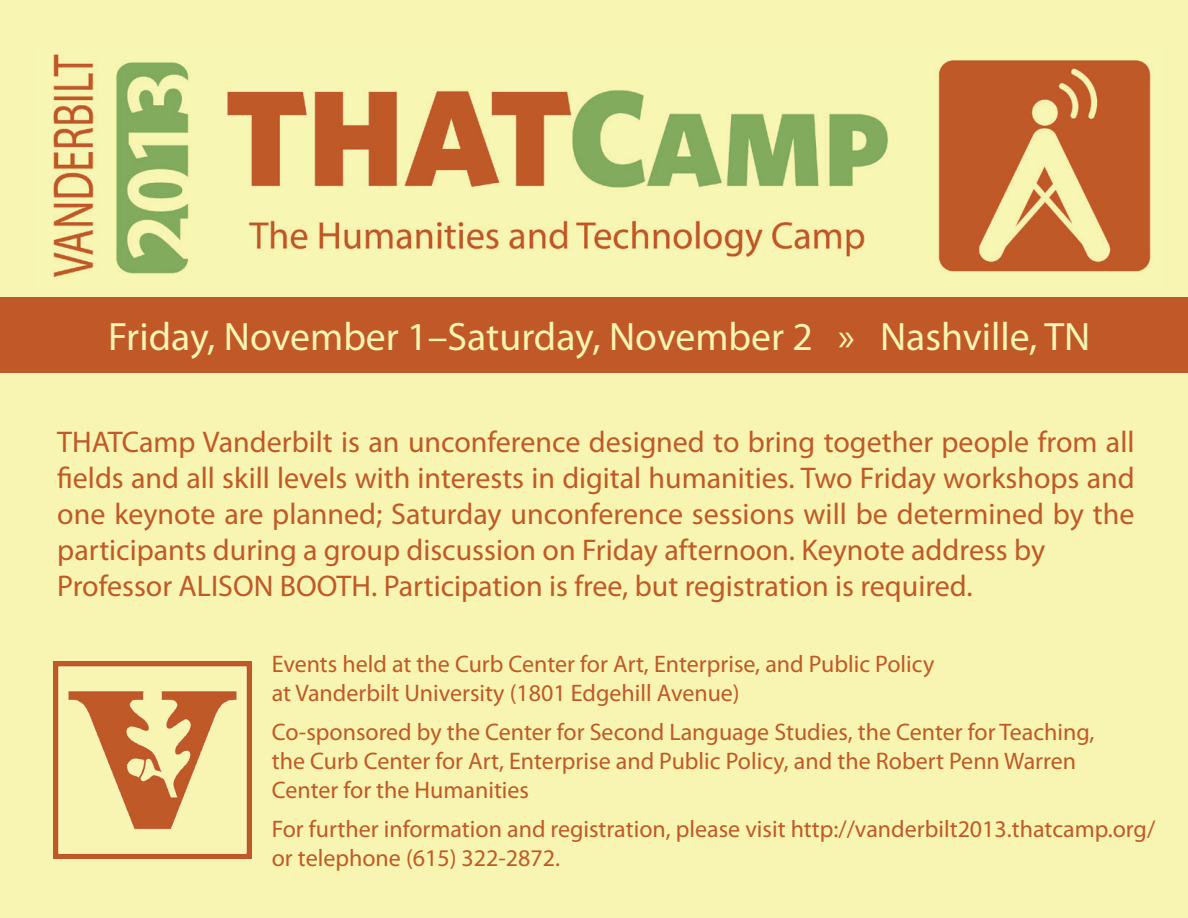
<style>
.page{position:relative;width:1188px;height:918px;background:#f7f5b1}
.page>*{position:absolute;margin:0;border:0;box-sizing:border-box;transform-origin:0 0}
.t1{font:39.6px "Myriad Pro";color:#f7f5b1}
.t2{font:30px/36px "Myriad Pro";color:#c05927}
.t3{font:24px/28.8px "Myriad Pro";color:#c05927}
</style>
<div class="page">
<div style="left:0;top:297px;width:1188px;height:76px;background:#c05927"></div>
<img style="left:53px;top:54px;width:1098px;height:223px">
<img style="left:53px;top:661px;width:198px;height:198px">
<h1 class="t1" style="left:108px;top:312px;width:984px">Friday, November 1–Saturday, November 2 » Nashville, TN</h1>
<p class="t2" style="left:57px;top:424px;width:1079px">THATCamp Vanderbilt is an unconference designed to bring together people from all fields and all skill levels with interests in digital humanities. Two Friday workshops and one keynote are planned; Saturday unconference sessions will be determined by the participants during a group discussion on Friday afternoon. Keynote address by Professor ALISON BOOTH. Participation is free, but registration is required.</p>
<p class="t3" style="left:272px;top:649px;width:664px">Events held at the Curb Center for Art, Enterprise, and Public Policy at Vanderbilt University (1801 Edgehill Avenue)</p>
<p class="t3" style="left:272px;top:717px;width:824px">Co-sponsored by the Center for Second Language Studies, the Center for Teaching, the Curb Center for Art, Enterprise and Public Policy, and the Robert Penn Warren<br>Center for the Humanities</p>
<p class="t3" style="left:272px;top:815px;width:885px">For further information and registration, please visit http://vanderbilt2013.thatcamp.org/ or telephone (615) 322-2872.</p>
</div>
